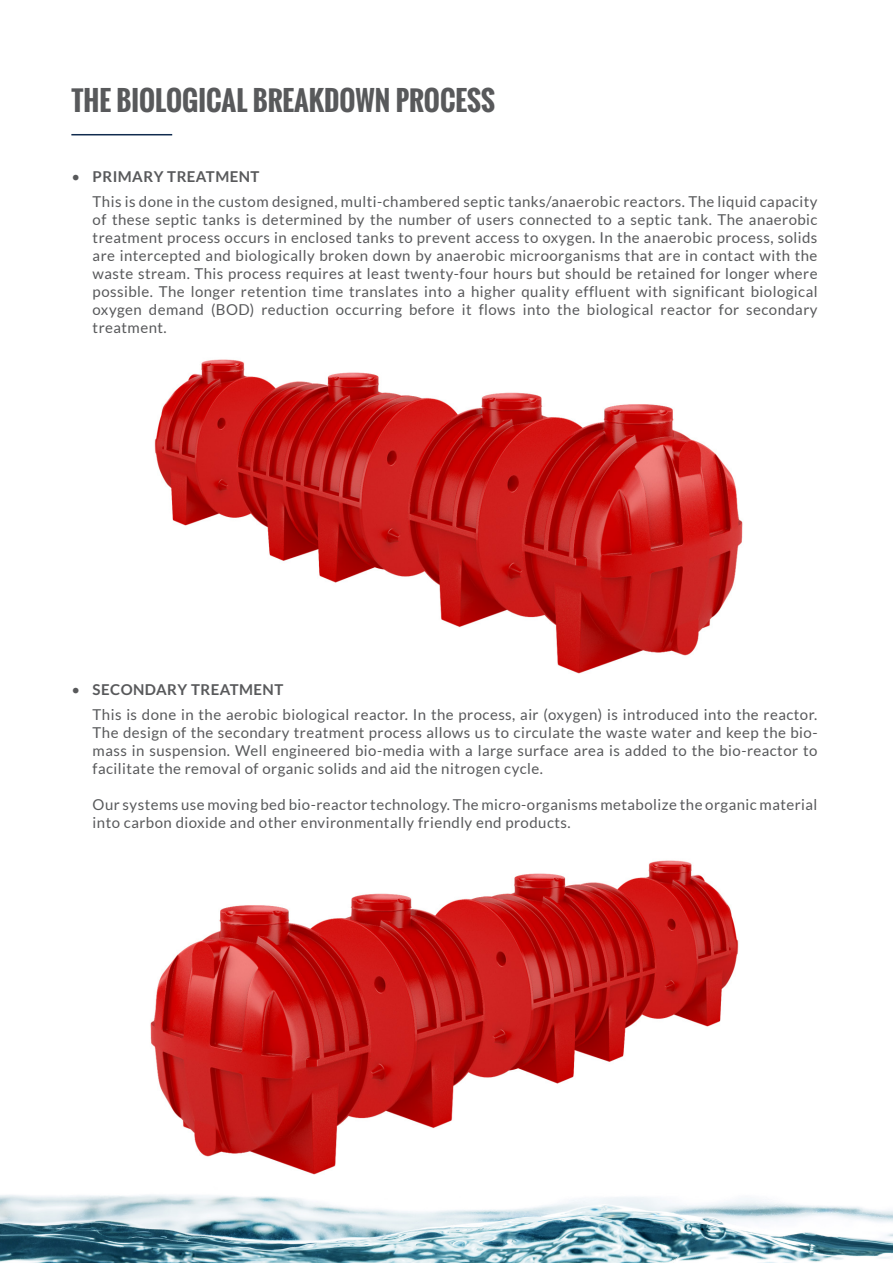
<style>
.page{position:relative;width:893px;height:1263px;background:#fff}
.page>*{position:absolute;margin:0;border:0;box-sizing:border-box;transform-origin:0 0}
.t1{font:700 27px "Oswald";color:#58595b}
.t2{font:15px/18px "Lato";letter-spacing:.03em;color:#58595b;text-align:justify}
.t3{font:700 15px "Lato";letter-spacing:.03em;color:#58595b}
</style>
<div class="page">
<img style="left:150px;top:860px;width:589px;height:315px">
<img style="left:154px;top:359px;width:589px;height:315px">
<hr style="left:71px;top:134px;width:101px;height:1px;background:#102b4e">
<img style="left:0;top:1195px;width:893px;height:68px">
<p class="t1" style="left:71px;top:80px;width:425px">THE BIOLOGICAL BREAKDOWN PROCESS</p>
<p class="t2" style="left:71px;top:167px;width:10px">•</p>
<p class="t3" style="left:93px;top:168px;width:168px">PRIMARY TREATMENT</p>
<p class="t2" style="left:93px;top:193px;width:726px">This is done in the custom designed, multi-chambered septic tanks/anaerobic reactors. The liquid capacity of these septic tanks is determined by the number of users connected to a septic tank. The anaerobic treatment process occurs in enclosed tanks to prevent access to oxygen. In the anaerobic process, solids are intercepted and biologically broken down by anaerobic microorganisms that are in contact with the waste stream. This process requires at least twenty-four hours but should be retained for longer where possible. The longer retention time translates into a higher quality effluent with significant biological oxygen demand (BOD) reduction occurring before it flows into the biological reactor for secondary treatment.</p>
<p class="t2" style="left:71px;top:680px;width:10px">•</p>
<p class="t3" style="left:93px;top:681px;width:192px">SECONDARY TREATMENT</p>
<p class="t2" style="left:93px;top:706px;width:726px">This is done in the aerobic biological reactor. In the process, air (oxygen) is introduced into the reactor.<br>The design of the secondary treatment process allows us to circulate the waste water and keep the bio&shy;mass in suspension. Well engineered bio-media with a large surface area is added to the bio-reactor to facilitate the removal of organic solids and aid the nitrogen cycle.</p>
<p class="t2" style="left:93px;top:796px;width:726px">Our systems use moving bed bio-reactor technology. The micro-organisms metabolize the organic material into carbon dioxide and other environmentally friendly end products.</p>
</div>
